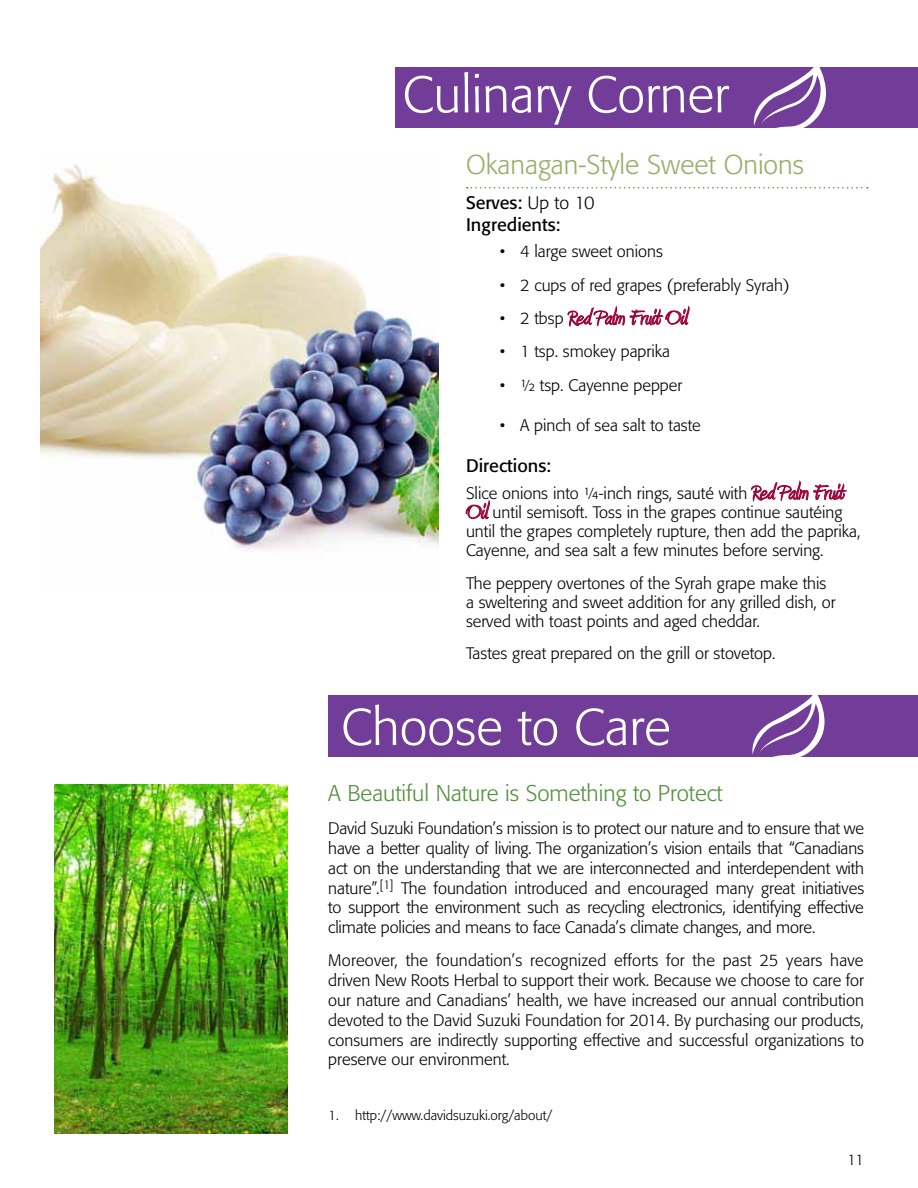
<style>
.page{position:relative;width:918px;height:1188px;background:#fff}
.page>*{position:absolute;margin:0;border:0;box-sizing:border-box;transform-origin:0 0}
.t1{font:300 51px "Formata";color:#fff}
.t2{font:300 27px "Formata";color:#94b068}
.t3{font:25.5px "Amienne";color:#9d053b}
.t4{font:300 22.5px "Formata";color:#51903c}
.t5{font:18px/21.6px "Formata";color:#000}
.t6{font:300 16.5px/19.8px "Formata";color:#000;text-align:justify}
.t7{font:300 15px "Formata";color:#000}
.t8{font:300 13.5px "Formata";color:#000}
.s1{font-weight:300}
.s2{font-family:"Formata";font-weight:300;font-size:16.5px;color:#000}
.s3{font-family:"Amienne";font-weight:400;font-size:25.5px;color:#9d053b}
</style>
<div class="page">
<div style="left:328px;top:696px;width:590px;height:61px;background:#723d98"></div>
<svg style="left:749px;top:695px;width:86px;height:62px"></svg>
<div style="left:395px;top:68px;width:523px;height:60px;background:#723d98"></div>
<svg style="left:567px;top:305px;width:123px;height:23px"></svg>
<svg style="left:751px;top:480px;width:97px;height:22px"></svg>
<svg style="left:466px;top:499px;width:24px;height:20px"></svg>
<svg style="left:467px;top:187px;width:401px;height:2px"></svg>
<svg style="left:750px;top:67px;width:86px;height:61px"></svg>
<img style="left:40px;top:164px;width:398px;height:387px">
<img style="left:54px;top:784px;width:233px;height:350px">
<h1 class="t1" style="left:403px;top:65px;width:328px">Culinary Corner</h1>
<h2 class="t2" style="left:466px;top:149px;width:340px">Okanagan-Style Sweet Onions</h2>
<p class="t5" style="left:466px;top:192px;width:130px">Serves: <span class="s1">Up to 10<br></span>Ingredients:</p>
<p class="t6" style="left:500px;top:242px;width:165px">• 4 large sweet onions</p>
<p class="t6" style="left:500px;top:275px;width:291px">• 2 cups of red grapes (preferably Syrah)</p>
<h3 class="t3" style="left:500px;top:306px;width:189px"><span class="s2">• 2 tbsp</span> Red Palm Fruit Oil</h3>
<p class="t6" style="left:500px;top:342px;width:172px">• 1 tsp. smokey paprika</p>
<p class="t6" style="left:500px;top:375px;width:184px">• ½ tsp. Cayenne pepper</p>
<p class="t6" style="left:500px;top:415px;width:203px">• A pinch of sea salt to taste</p>
<p class="t5" style="left:466px;top:455px;width:87px">Directions:</p>
<p class="t6" style="left:466px;top:483px;width:396px;line-height:19.2px;text-align:left">Slice onions into ¼-inch rings, sauté with <span class="s3">Red Palm Fruit Oil</span> until semisoft. Toss in the grapes continue sautéing until the grapes completely rupture, then add the paprika, Cayenne, and sea salt a few minutes before serving.</p>
<p class="t6" style="left:466px;top:573px;width:371px;line-height:19px;text-align:left">The peppery overtones of the Syrah grape make this a sweltering and sweet addition for any grilled dish, or served with toast points and aged cheddar.</p>
<p class="t6" style="left:466px;top:643px;width:311px">Tastes great prepared on the grill or stovetop.</p>
<h1 class="t1" style="left:341px;top:697px;width:331px">Choose to Care</h1>
<h3 class="t4" style="left:328px;top:780px;width:396px">A Beautiful Nature is Something to Protect</h3>
<p class="t6" style="left:328px;top:819px;width:537px">David Suzuki Foundation’s mission is to protect our nature and to ensure that we have a better quality of living. The organization’s vision entails that “Canadians act on the understanding that we are interconnected and interdependent with nature”.<sup>[1]</sup> The foundation introduced and encouraged many great initiatives to support the environment such as recycling electronics, identifying effective climate policies and means to face Canada’s climate changes, and more.</p>
<p class="t6" style="left:328px;top:951px;width:537px">Moreover, the foundation’s recognized efforts for the past 25 years have driven New Roots Herbal to support their work. Because we choose to care for our nature and Canadians’ health, we have increased our annual contribution devoted to the David Suzuki Foundation for 2014. By purchasing our products, consumers are indirectly supporting effective and successful organizations to preserve our environment.</p>
<p class="t8" style="left:328px;top:1108px;width:225px">1. http://www.davidsuzuki.org/about/</p>
<p class="t7" style="left:847px;top:1151px;width:18px">11</p>
</div>
